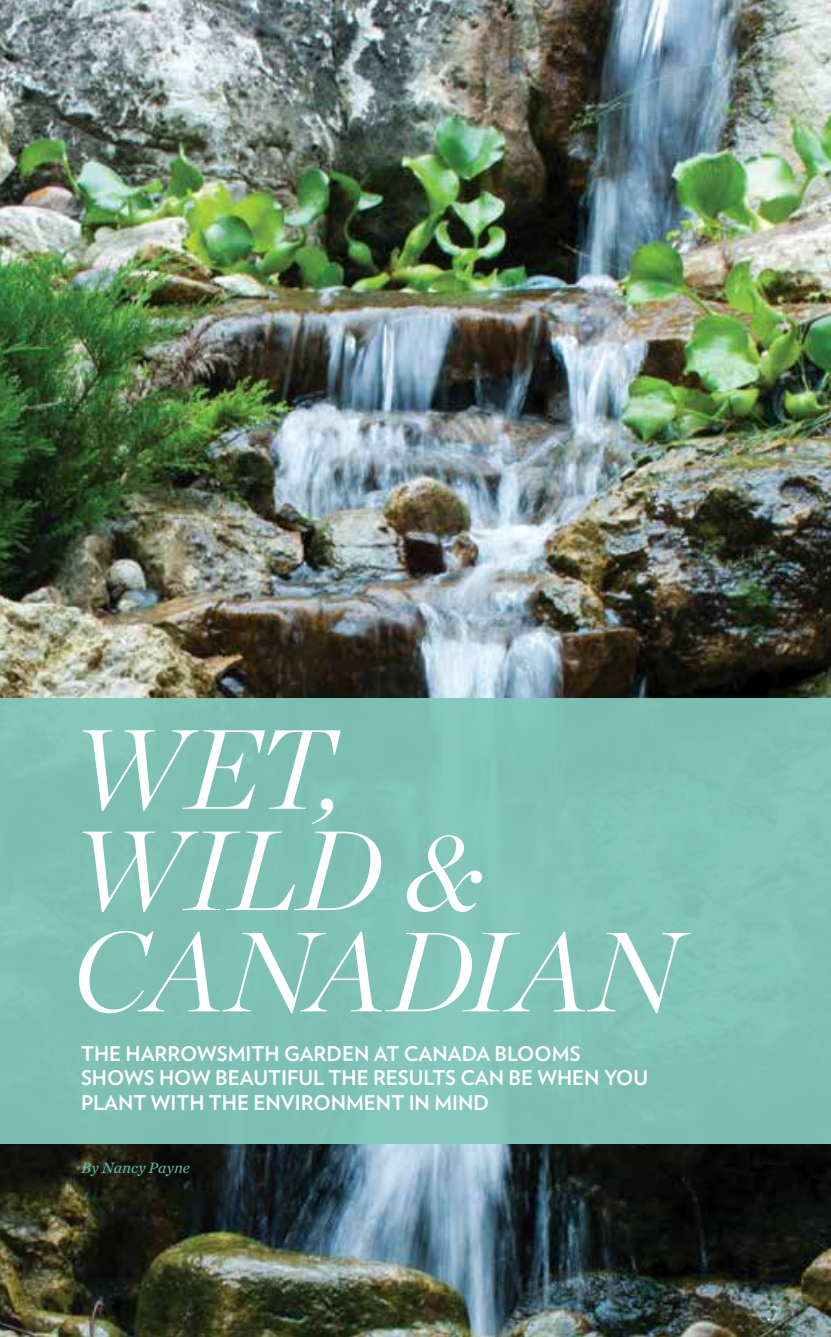
<style>
.page{position:relative;width:831px;height:1337px;background:#fff}
.page>*{position:absolute;margin:0;border:0;box-sizing:border-box;transform-origin:0 0}
.t1{font:italic 300 112.5px/101.2px "Chronicle Display";color:#fff}
.t2{font:700 20.25px/24.3px "Verlag";color:#fff}
.t3{font:italic 15.75px "Chronicle Text G1";letter-spacing:.015em;color:#67baaf}
</style>
<div class="page">
<img style="left:0;top:0;width:830px;height:1336px">
<div style="left:0;top:697px;width:830px;height:446px;background:#7fc1b5"></div>
<h1 class="t1" style="left:72px;top:709px;width:608px">WET,<br>WILD &amp;<br>CANADIAN</h1>
<p class="t2" style="left:81px;top:1040px;width:568px">THE HARROWSMITH GARDEN AT CANADA BLOOMS<br>SHOWS HOW BEAUTIFUL THE RESULTS CAN BE WHEN YOU<br>PLANT WITH THE ENVIRONMENT IN MIND</p>
<p class="t3" style="left:81px;top:1155px;width:110px">By Nancy Payne</p>
</div>
